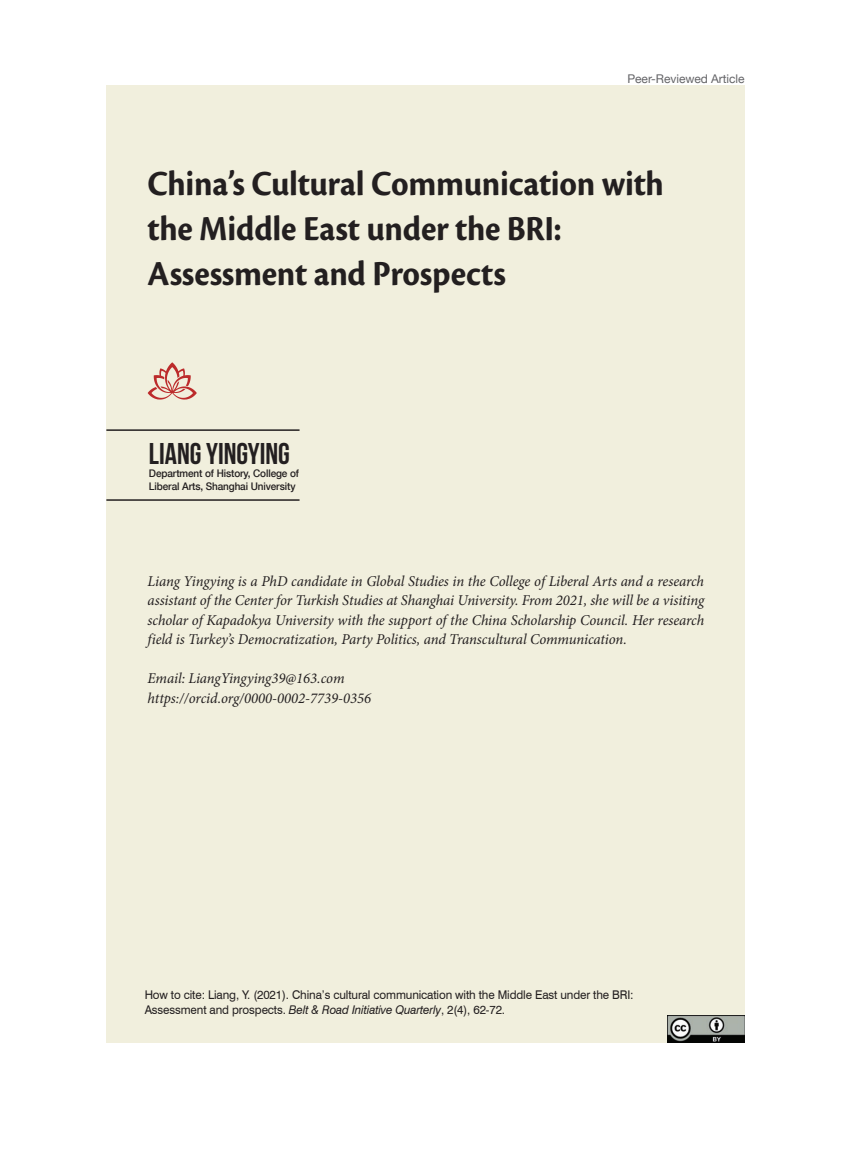
<style>
.page{position:relative;width:851px;height:1149px;background:#fff}
.page>*{position:absolute;margin:0;border:0;box-sizing:border-box;transform-origin:0 0}
.t1{font:700 36.6px/45.2px "Cronos Pro";letter-spacing:-.005em;color:#231f20;scale:.94 1}
.t2{font:30px "Bebas Neue";color:#231f20}
.t3{font:italic 15px/19.5px "Minion Pro";letter-spacing:-.005em;color:#231f20;text-align:justify}
.t4{font:12px/15px "Swiss 721 BT";letter-spacing:-.01em;color:#231f20}
.t5{font:12px "Helvetica Neue";letter-spacing:-.005em;color:#636366}
.t6{font:500 10.5px/12.6px "Helvetica Neue";letter-spacing:-.01em;color:#231f20;scale:.95 1}
.s1{font-style:italic}
</style>
<div class="page">
<div style="left:106px;top:85px;width:638px;height:957px;background:#f1efdd"></div>
<svg style="left:148px;top:362px;width:49px;height:37px"></svg>
<hr style="left:106px;top:429px;width:193px;height:2px;background:#231f20">
<hr style="left:106px;top:499px;width:193px;height:1px;background:#231f20">
<img style="left:667px;top:1015px;width:77px;height:27px">
<p class="t5" style="left:627px;top:70px;width:118px">Peer-Reviewed Article</p>
<h1 class="t1" style="left:148px;top:161px;width:550px">China’s Cultural Communication with the Middle East under the BRI:<br>Assessment and Prospects</h1>
<h2 class="t2" style="left:149px;top:437px;width:142px">LIANG YINGYING</h2>
<p class="t6" style="left:149px;top:467px;width:159px">Department of History, College of<br>Liberal Arts, Shanghai University</p>
<p class="t3" style="left:148px;top:571px;width:558px">Liang Yingying is a PhD candidate in Global Studies in the College of Liberal Arts and a research assistant of the Center for Turkish Studies at Shanghai University. From 2021, she will be a visiting scholar of Kapadokya University with the support of the China Scholarship Council. Her research field is Turkey’s Democratization, Party Politics, and Transcultural Communication.</p>
<p class="t3" style="left:148px;top:668px;width:225px">Email: LiangYingying39@163.com https://orcid.org/0000-0002-7739-0356</p>
<p class="t4" style="left:145px;top:986px;width:490px">How to cite: Liang, Y. (2021). China’s cultural communication with the Middle East under the BRI:<br>Assessment and prospects. <span class="s1">Belt &amp; Road Initiative Quarterly</span>, 2(4), 62-72.</p>
</div>
